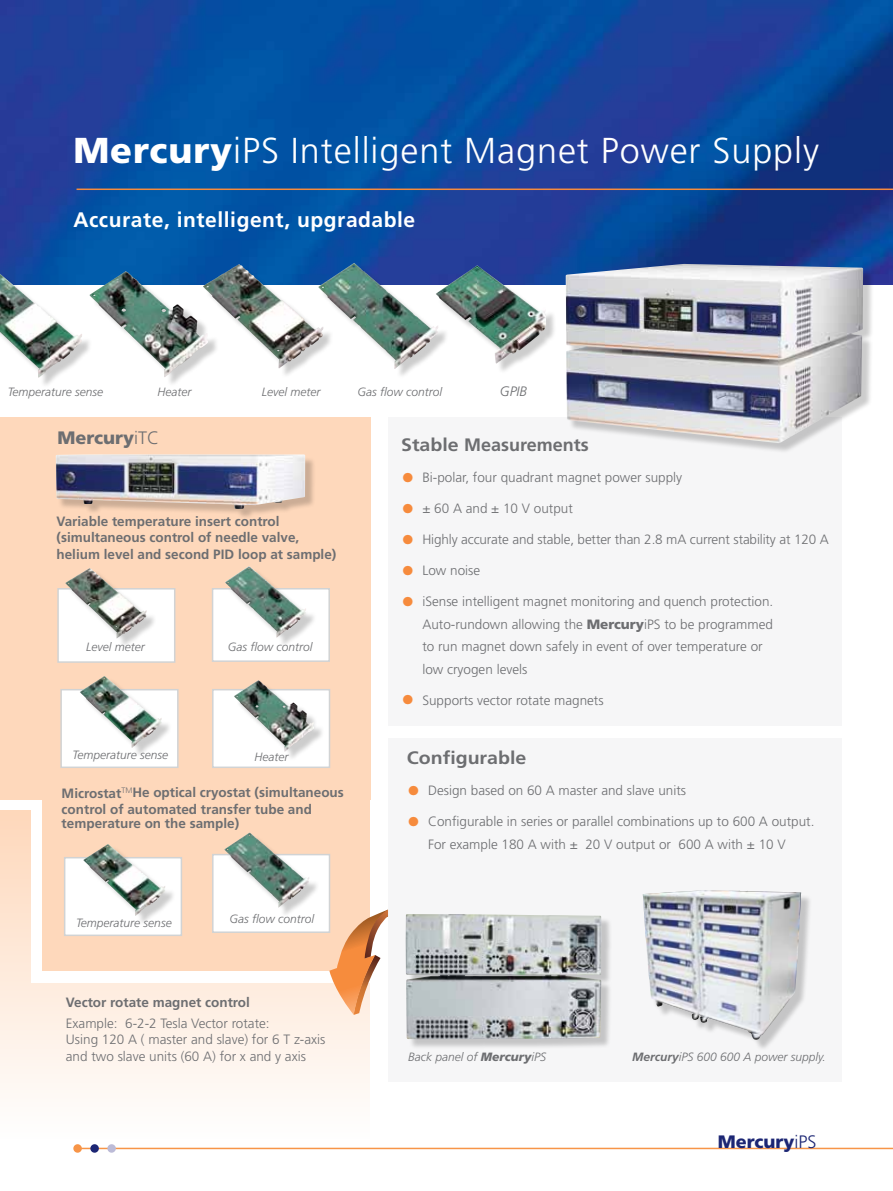
<style>
.page{position:relative;width:893px;height:1191px;background:#fff}
.page>*{position:absolute;margin:0;border:0;box-sizing:border-box;transform-origin:0 0}
.t1{font:300 36px "Frutiger";letter-spacing:.025em;color:#fff}
.t2{font:700 21px "Frutiger";letter-spacing:.025em;color:#fff}
.t3{font:700 18px "Frutiger";color:#6d6e71;scale:1.09 1}
.t4{font:900 18px "Frutiger";color:#1c2674}
.t5{font:900 18px "Frutiger";color:#6d6e71}
.t6{font:italic 300 13.65px "Frutiger";color:#6d6e71}
.t7{font:300 13.5px/22.5px "Frutiger";color:#6d6e71}
.t8{font:700 13.5px/16.2px "Frutiger";color:#6d6e71}
.t9{font:italic 300 12px "Frutiger";color:#6d6e71}
.s1{font-weight:900}
.s2{font-weight:300}
.s3{font-size:27px;color:#f68b3d}
.s4{font-weight:700}
</style>
<div class="page">
<div style="left:0;top:810px;width:370px;height:328px;background:linear-gradient(to bottom,#fed7ba,#fefefd)"></div>
<div style="left:31px;top:808px;width:350px;height:175px;background:#fff"></div>
<div style="left:0;top:417px;width:370px;height:382px;background:#fed8bb"></div>
<div style="left:43px;top:790px;width:327px;height:180px;background:#fed8bb"></div>
<div style="left:388px;top:737px;width:454px;height:344px;background:#f6f6f7"></div>
<div style="left:388px;top:417px;width:454px;height:308px;background:#f6f6f7"></div>
<img style="left:0;top:0;width:893px;height:285px">
<hr style="left:77px;top:1147px;width:816px;height:2px;background:#f79548">
<div style="left:73px;top:1144px;width:9px;height:8px;background:#f79548;border-radius:50%"></div>
<div style="left:90px;top:1144px;width:9px;height:8px;background:#1c2674;border-radius:50%"></div>
<div style="left:107px;top:1144px;width:9px;height:8px;background:#bcbbd7;border-radius:50%"></div>
<img style="left:318px;top:263px;width:120px;height:106px">
<div style="left:438px;top:267px;width:119px;height:107px;background:#000;opacity:.2"></div>
<img style="left:436px;top:265px;width:110px;height:99px">
<img style="left:90px;top:271px;width:113px;height:106px">
<div style="left:0;top:275px;width:93px;height:113px;background:#000;opacity:.2"></div>
<img style="left:0;top:274px;width:82px;height:104px">
<div style="left:205px;top:266px;width:129px;height:113px;background:#000;opacity:.2"></div>
<img style="left:203px;top:264px;width:120px;height:104px">
<div style="left:568px;top:265px;width:306px;height:189px;background:#000;opacity:.2"></div>
<img style="left:566px;top:264px;width:297px;height:179px">
<div style="left:58px;top:456px;width:258px;height:64px;background:#000;opacity:.2"></div>
<img style="left:56px;top:454px;width:249px;height:55px">
<div style="left:645px;top:892px;width:167px;height:158px;background:#000;opacity:.2"></div>
<img style="left:643px;top:890px;width:158px;height:150px">
<div style="left:407px;top:915px;width:206px;height:135px;background:#000;opacity:.2"></div>
<img style="left:406px;top:914px;width:196px;height:125px">
<div style="left:212px;top:588px;width:118px;height:74px;background:#fff;border:2px solid #d1d3d4"></div>
<div style="left:57px;top:588px;width:118px;height:75px;background:#fff;border:2px solid #d1d3d4"></div>
<div style="left:68px;top:570px;width:89px;height:79px;background:#000;opacity:.2"></div>
<img style="left:65px;top:568px;width:82px;height:70px">
<div style="left:227px;top:568px;width:90px;height:80px;background:#000;opacity:.2"></div>
<img style="left:225px;top:566px;width:81px;height:71px">
<div style="left:60px;top:689px;width:119px;height:79px;background:#fff;border:2px solid #d1d3d4"></div>
<div style="left:82px;top:678px;width:91px;height:80px;background:#000;opacity:.2"></div>
<img style="left:80px;top:676px;width:82px;height:72px">
<div style="left:212px;top:854px;width:118px;height:79px;background:#fff;border:2px solid #d1d3d4"></div>
<div style="left:226px;top:834px;width:94px;height:84px;background:#000;opacity:.2"></div>
<img style="left:224px;top:832px;width:85px;height:75px">
<div style="left:212px;top:689px;width:118px;height:79px;background:#fff;border:2px solid #d1d3d4"></div>
<div style="left:236px;top:682px;width:89px;height:80px;background:#000;opacity:.2"></div>
<img style="left:234px;top:680px;width:80px;height:72px">
<div style="left:64px;top:857px;width:118px;height:79px;background:#fff;border:2px solid #d1d3d4"></div>
<div style="left:86px;top:846px;width:90px;height:80px;background:#000;opacity:.2"></div>
<img style="left:83px;top:844px;width:82px;height:72px">
<svg style="left:329px;top:909px;width:59px;height:105px"></svg>
<hr style="left:77px;top:188px;width:816px;height:2px;background:#f68b3d">
<h1 class="t1" style="left:73px;top:130px;width:747px"><span class="s1">Mercury</span>iPS Intelligent Magnet Power Supply</h1>
<h2 class="t2" style="left:73px;top:207px;width:343px">Accurate, intelligent, upgradable</h2>
<p class="t9" style="left:8px;top:385px;width:97px">Temperature sense</p>
<p class="t9" style="left:157px;top:385px;width:35px">Heater</p>
<p class="t9" style="left:262px;top:385px;width:60px">Level meter</p>
<p class="t9" style="left:357px;top:385px;width:86px">Gas flow control</p>
<p class="t6" style="left:500px;top:383px;width:29px">GPIB</p>
<h3 class="t5" style="left:57px;top:426px;width:103px">Mercury<span class="s2">iTC</span></h3>
<p class="t8" style="left:57px;top:513px;width:281px">Variable temperature insert control (simultaneous control of needle valve, helium level and second PID loop at sample)</p>
<p class="t9" style="left:86px;top:640px;width:60px">Level meter</p>
<p class="t9" style="left:228px;top:640px;width:86px">Gas flow control</p>
<p class="t9" style="left:73px;top:747px;width:97px">Temperature sense</p>
<p class="t9" style="left:254px;top:749px;width:35px">Heater</p>
<p class="t8" style="left:62px;top:784px;width:284px">Microstat<sup>TM</sup>He optical cryostat (simultaneous control of automated transfer tube and</p>
<p class="t8" style="left:62px;top:815px;width:179px">temperature on the sample)</p>
<p class="t9" style="left:76px;top:915px;width:97px">Temperature sense</p>
<p class="t9" style="left:230px;top:912px;width:86px">Gas flow control</p>
<p class="t8" style="left:66px;top:993px;width:186px">Vector rotate magnet control</p>
<p class="t7" style="left:66px;top:1015px;width:261px;line-height:16.5px">Example: 6-2-2 Tesla Vector rotate:<br>Using 120 A ( master and slave) for 6 T z-axis and two slave units (60 A) for x and y axis</p>
<h3 class="t3" style="left:401px;top:434px;width:174px">Stable Measurements</h3>
<p class="t7" style="left:401px;top:466px;width:283px"><span class="s3">•</span> Bi-polar, four quadrant magnet power supply</p>
<p class="t7" style="left:401px;top:497px;width:173px"><span class="s3">•</span> ± 60 A and ± 10 V output</p>
<p class="t7" style="left:401px;top:528px;width:429px"><span class="s3">•</span> Highly accurate and stable, better than 2.8 mA current stability at 120 A</p>
<p class="t7" style="left:401px;top:559px;width:81px"><span class="s3">•</span> Low noise</p>
<p class="t7" style="left:422px;top:590px;width:352px;text-indent:-21px"><span class="s3">•</span> iSense intelligent magnet monitoring and quench protection.<br>Auto-rundown allowing the <span class="s1">Mercury</span>iPS to be programmed to run magnet down safely in event of over temperature or low cryogen levels</p>
<p class="t7" style="left:401px;top:689px;width:204px"><span class="s3">•</span> Supports vector rotate magnets</p>
<h3 class="t3" style="left:407px;top:747px;width:111px">Configurable</h3>
<p class="t7" style="left:407px;top:779px;width:281px"><span class="s3">•</span> Design based on 60 A master and slave units</p>
<p class="t7" style="left:407px;top:810px;width:409px;text-align:center"><span class="s3">•</span> Configurable in series or parallel combinations up to 600 A output.<br>For example 180 A with ± 20 V output or 600 A with ± 10 V</p>
<p class="t9" style="left:408px;top:1050px;width:139px">Back panel of <span class="s1">Mercury</span>iPS</p>
<p class="t9" style="left:632px;top:1049px;width:195px"><span class="s4">Mercury</span>iPS 600 600 A power supply.</p>
<h3 class="t4" style="left:718px;top:1130px;width:100px">Mercury<span class="s2">iPS</span></h3>
</div>
